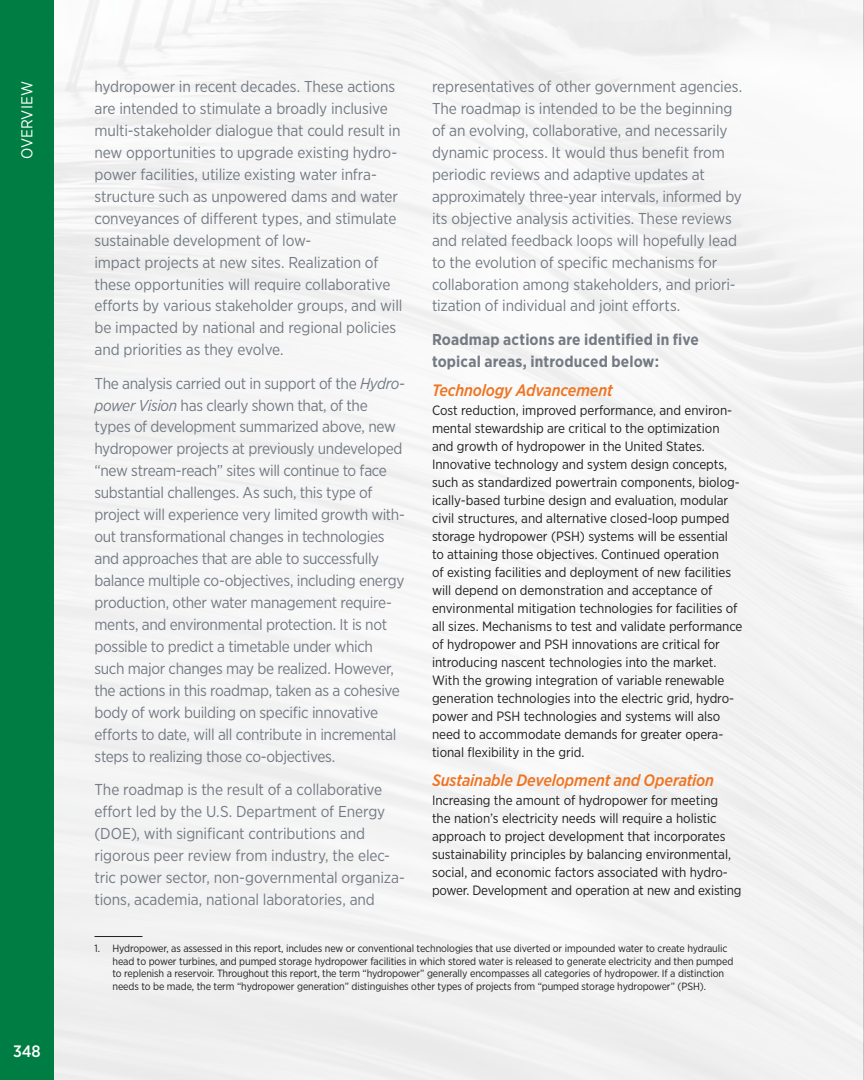
<style>
.page{position:relative;width:864px;height:1080px;background:#fff}
.page>*{position:absolute;margin:0;border:0;box-sizing:border-box;transform-origin:0 0}
.t1{font:italic 500 16.5px "Gotham Narrow";letter-spacing:-.01em;color:#f07523}
.t2{font:500 16.5px "Gotham Narrow";color:#fff}
.t3{font:15.75px/21.9px "Gotham Narrow";letter-spacing:-.015em;color:#757b84}
.t4{font:700 15.75px/21.9px "Gotham Narrow";letter-spacing:.01em;color:#757b84}
.t5{font:15.75px "Gotham Narrow";color:#fff}
.t6{font:13.5px/18px "Gotham Narrow";letter-spacing:-.005em;color:#231f20}
.t7{font:10.5px/12.8px "Gotham Narrow";letter-spacing:-.01em;color:#231f20}
.s1{font-style:italic}
</style>
<div class="page">
<div style="left:0;top:0;width:54px;height:1080px;background:#007d43"></div>
<hr style="left:94px;top:936px;width:48px;height:1px;background:#231f20">
<p class="t5" style="left:17px;top:159px;width:80px;rotate:-90deg">OVERVIEW</p>
<p class="t2" style="left:13px;top:1041px;width:29px">348</p>
<p class="t3" style="left:94px;top:75px;width:309px">hydropower in recent decades. These actions are intended to stimulate a broadly inclusive multi-stakeholder dialogue that could result in new opportunities to upgrade existing hydro&shy;power facilities, utilize existing water infra&shy;structure such as unpowered dams and water conveyances of different types, and stimulate sustainable development of low-<br>impact projects at new sites. Realization of these opportunities will require collaborative efforts by various stakeholder groups, and will be impacted by national and regional policies and priorities as they evolve.</p>
<p class="t3" style="left:94px;top:372px;width:312px">The analysis carried out in support of the <span class="s1">Hydro&shy;power Vision</span> has clearly shown that, of the types of development summarized above, new hydropower projects at previously undeveloped “new stream-reach” sites will continue to face substantial challenges. As such, this type of project will experience very limited growth with&shy;out transformational changes in technologies and approaches that are able to successfully balance multiple co-objectives, including energy production, other water management require&shy;ments, and environmental protection. It is not possible to predict a timetable under which such major changes may be realized. However, the actions in this roadmap, taken as a cohesive body of work building on specific innovative efforts to date, will all contribute in incremental steps to realizing those co-objectives.</p>
<p class="t3" style="left:94px;top:778px;width:312px">The roadmap is the result of a collaborative effort led by the U.S. Department of Energy (DOE), with significant contributions and rigorous peer review from industry, the elec&shy;tric power sector, non-governmental organiza&shy;tions, academia, national laboratories, and</p>
<p class="t3" style="left:432px;top:75px;width:312px">representatives of other government agencies.<br>The roadmap is intended to be the beginning of an evolving, collaborative, and necessarily dynamic process. It would thus benefit from periodic reviews and adaptive updates at approximately three-year intervals, informed by its objective analysis activities. These reviews and related feedback loops will hopefully lead to the evolution of specific mechanisms for collaboration among stakeholders, and priori&shy;tization of individual and joint efforts.</p>
<p class="t4" style="left:432px;top:328px;width:269px">Roadmap actions are identified in five topical areas, introduced below:</p>
<p class="t1" style="left:432px;top:380px;width:182px">Technology Advancement</p>
<p class="t6" style="left:432px;top:401px;width:312px">Cost reduction, improved performance, and environ&shy;mental stewardship are critical to the optimization and growth of hydropower in the United States.<br>Innovative technology and system design concepts, such as standardized powertrain components, biolog&shy;ically-based turbine design and evaluation, modular civil structures, and alternative closed-loop pumped storage hydropower (PSH) systems will be essential to attaining those objectives. Continued operation<br>of existing facilities and deployment of new facilities will depend on demonstration and acceptance of environmental mitigation technologies for facilities of all sizes. Mechanisms to test and validate performance of hydropower and PSH innovations are critical for introducing nascent technologies into the market.<br>With the growing integration of variable renewable generation technologies into the electric grid, hydro&shy;power and PSH technologies and systems will also need to accommodate demands for greater opera&shy;tional flexibility in the grid.</p>
<p class="t1" style="left:432px;top:770px;width:284px">Sustainable Development and Operation</p>
<p class="t6" style="left:432px;top:791px;width:311px">Increasing the amount of hydropower for meeting<br>the nation’s electricity needs will require a holistic approach to project development that incorporates sustainability principles by balancing environmental, social, and economic factors associated with hydro&shy;power. Development and operation at new and existing</p>
<p class="t7" style="left:112px;top:941px;width:622px;text-indent:-18px">1. Hydropower, as assessed in this report, includes new or conventional technologies that use diverted or impounded water to create hydraulic head to power turbines, and pumped storage hydropower facilities in which stored water is released to generate electricity and then pumped to replenish a reservoir. Throughout this report, the term “hydropower” generally encompasses all categories of hydropower. If a distinction needs to be made, the term “hydropower generation” distinguishes other types of projects from “pumped storage hydropower” (PSH).</p>
</div>
